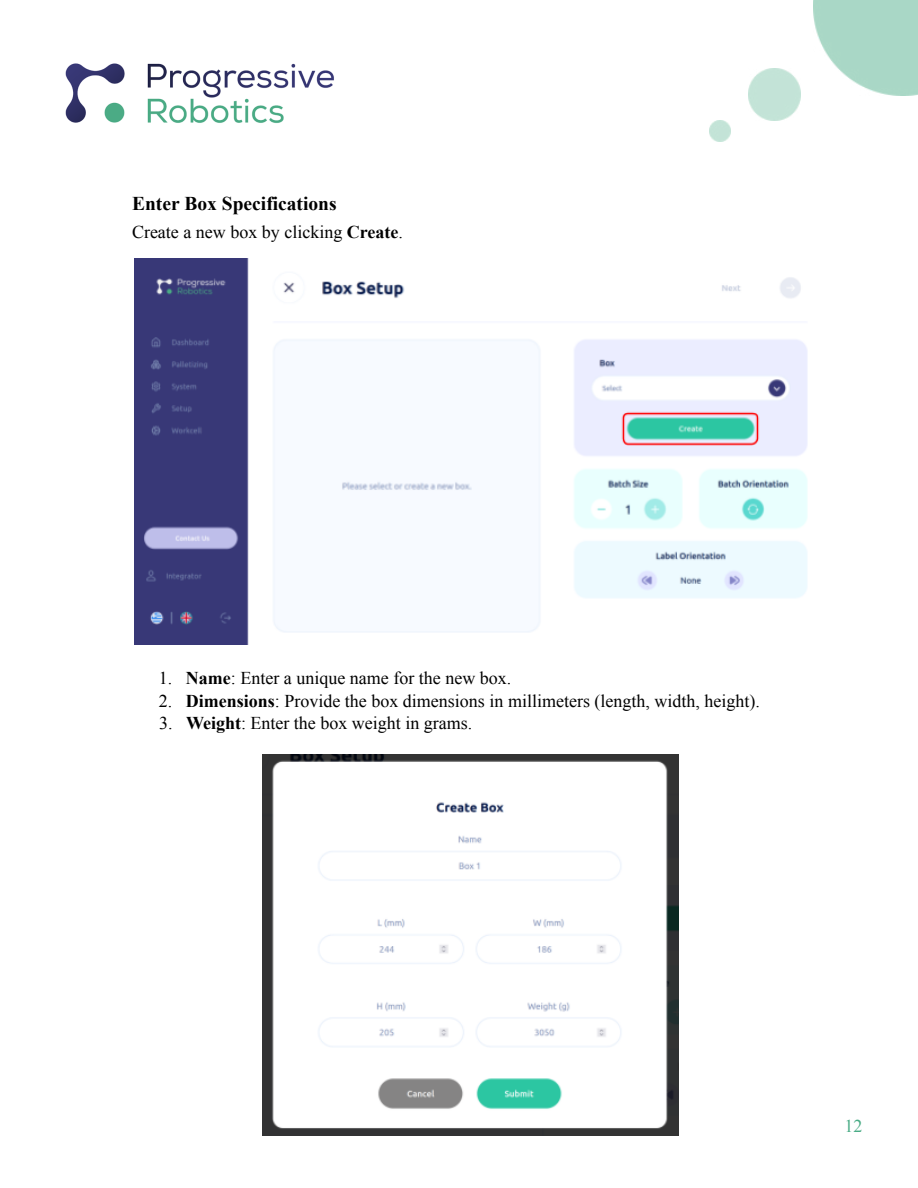
<style>
.page{position:relative;width:918px;height:1188px;background:#fff}
.page>*{position:absolute;margin:0;border:0;box-sizing:border-box;transform-origin:0 0}
.t1{font:700 19.5px "Times New Roman";color:#000}
.t2{font:18px "Times New Roman";color:#000}
.t3{font:18px "Times New Roman";color:#4aac86}
.s1{font-weight:700}
</style>
<div class="page">
<img style="left:134px;top:258px;width:674px;height:386px">
<img style="left:262px;top:755px;width:417px;height:380px">
<img style="left:65px;top:63px;width:269px;height:60px">
<img style="left:748px;top:69px;width:52px;height:51px">
<img style="left:709px;top:120px;width:21px;height:22px">
<img style="left:814px;top:0;width:104px;height:96px">
<p class="t1" style="left:132px;top:190px;width:206px">Enter Box Specifications</p>
<p class="t2" style="left:132px;top:220px;width:273px">Create a new box by clicking <span class="s1">Create</span>.</p>
<p class="t2" style="left:159px;top:666px;width:354px">1. <span class="s1">Name</span>: Enter a unique name for the new box.</p>
<p class="t2" style="left:159px;top:689px;width:602px">2. <span class="s1">Dimensions</span>: Provide the box dimensions in millimeters (length, width, height).</p>
<p class="t2" style="left:159px;top:711px;width:315px">3. <span class="s1">Weight</span>: Enter the box weight in grams.</p>
<p class="t3" style="left:845px;top:1114px;width:19px">12</p>
</div>
